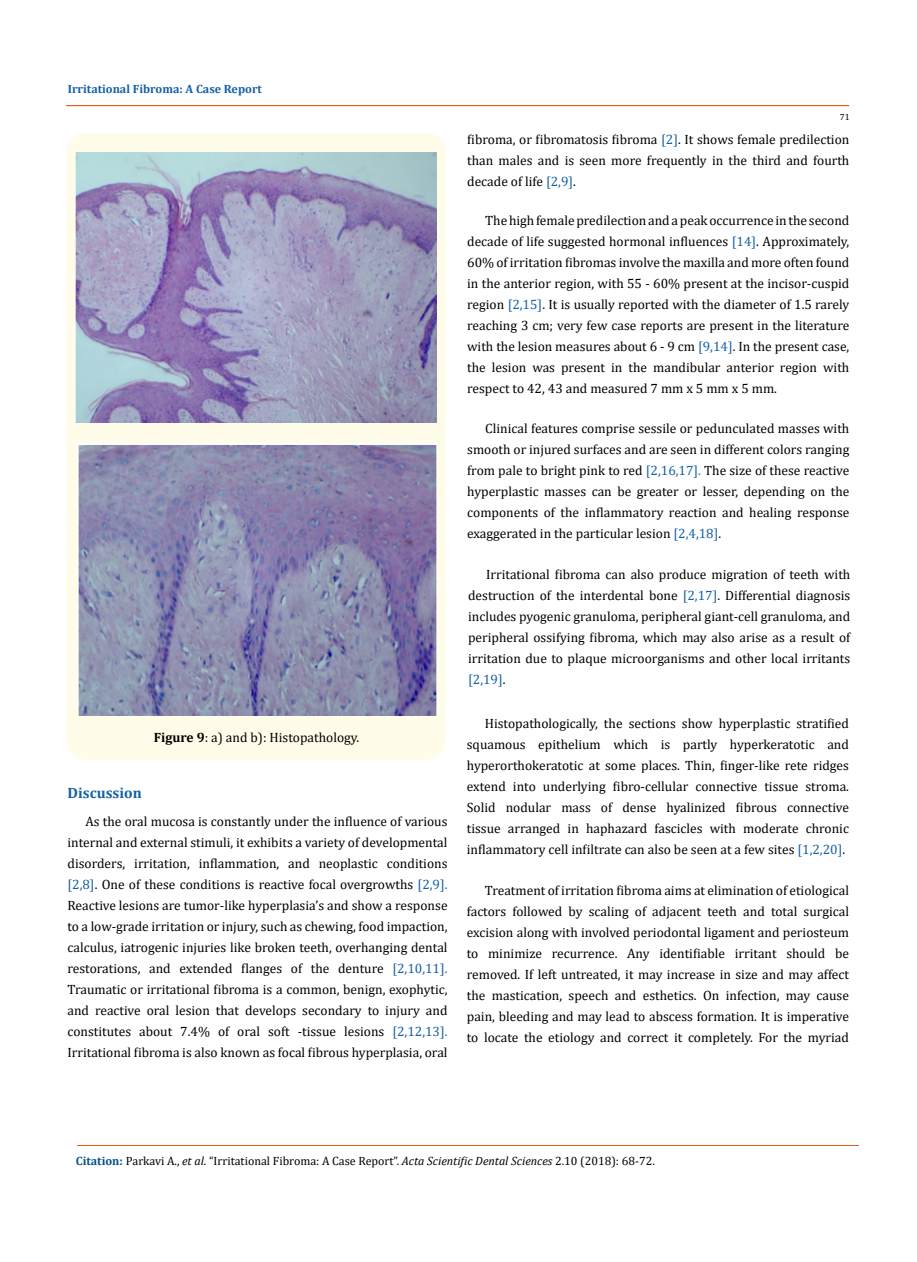
<style>
.page{position:relative;width:917px;height:1262px;background:#fff}
.page>*{position:absolute;margin:0;border:0;box-sizing:border-box;transform-origin:0 0}
.t1{font:700 15px "Cambria";color:#1560a6}
.t2{font:13.5px/21px "Cambria";color:#000;text-align:justify}
.t3{font:12px "Cambria";color:#000}
.t4{font:700 12px "Cambria";color:#1560a6}
.t5{font:9px "Cambria";color:#000}
.s1{font-weight:700}
.s2{color:#1560a6}
.s3{font-weight:700;color:#035089}
.s4{font-style:italic}
</style>
<div class="page">
<div style="left:66px;top:105px;width:782px;height:1px;border:1px solid #e05d1a"></div>
<div style="left:66px;top:133px;width:379px;height:626px;background:#fffde9;border-radius:18px"></div>
<img style="left:76px;top:153px;width:360px;height:270px">
<img style="left:78px;top:444px;width:358px;height:271px">
<hr style="left:77px;top:1145px;width:781px;height:1px;background:#e05d1a">
<p class="t4" style="left:68px;top:80px;width:195px">Irritational Fibroma: A Case Report</p>
<p class="t2" style="left:154px;top:726px;width:207px"><span class="s1">Figure 9</span>: a) and b): Histopathology.</p>
<p class="t1" style="left:67px;top:782px;width:76px">Discussion</p>
<p class="t2" style="left:67px;top:810px;width:381px;text-indent:18px">As the oral mucosa is constantly under the influence of various internal and external stimuli, it exhibits a variety of developmental disorders, irritation, inflammation, and neoplastic conditions <span class="s2">[2,8]</span>. One of these conditions is reactive focal overgrowths <span class="s2">[2,9].<br></span>Reactive lesions are tumor-like hyperplasia’s and show a response to a low-grade irritation or injury, such as chewing, food impaction, calculus, iatrogenic injuries like broken teeth, overhanging dental restorations, and extended flanges of the denture <span class="s2">[2,10,11].<br></span>Traumatic or irritational fibroma is a common, benign, exophytic, and reactive oral lesion that develops secondary to injury and constitutes about 7.4% of oral soft -tissue lesions <span class="s2">[2,12,13].<br></span>Irritational fibroma is also known as focal fibrous hyperplasia, oral</p>
<p class="t5" style="left:839px;top:111px;width:11px">71</p>
<p class="t2" style="left:467px;top:128px;width:384px">fibroma, or fibromatosis fibroma <span class="s2">[2]</span>. It shows female predilection than males and is seen more frequently in the third and fourth decade of life <span class="s2">[2,9]</span>.</p>
<p class="t2" style="left:467px;top:210px;width:384px;text-indent:18px">The high female predilection and a peak occurrence in the second decade of life suggested hormonal influences <span class="s2">[14]</span>. Approximately, 60% of irritation fibromas involve the maxilla and more often found in the anterior region, with 55 - 60% present at the incisor-cuspid region <span class="s2">[2,15]</span>. It is usually reported with the diameter of 1.5 rarely reaching 3 cm; very few case reports are present in the literature with the lesion measures about 6 - 9 cm <span class="s2">[9,14]</span>. In the present case, the lesion was present in the mandibular anterior region with respect to 42, 43 and measured 7 mm x 5 mm x 5 mm.</p>
<p class="t2" style="left:467px;top:418px;width:384px;text-indent:18px">Clinical features comprise sessile or pedunculated masses with smooth or injured surfaces and are seen in different colors ranging from pale to bright pink to red <span class="s2">[2,16,17].</span> The size of these reactive hyperplastic masses can be greater or lesser, depending on the components of the inflammatory reaction and healing response exaggerated in the particular lesion <span class="s2">[2,4,18]</span>.</p>
<p class="t2" style="left:468px;top:563px;width:384px;text-indent:18px">Irritational fibroma can also produce migration of teeth with destruction of the interdental bone <span class="s2">[2,17]</span>. Differential diagnosis includes pyogenic granuloma, peripheral giant-cell granuloma, and peripheral ossifying fibroma, which may also arise as a result of irritation due to plaque microorganisms and other local irritants <span class="s2">[2,19]</span>.</p>
<p class="t2" style="left:467px;top:712px;width:384px;text-indent:18px">Histopathologically, the sections show hyperplastic stratified squamous epithelium which is partly hyperkeratotic and hyperorthokeratotic at some places. Thin, finger-like rete ridges extend into underlying fibro-cellular connective tissue stroma.<br>Solid nodular mass of dense hyalinized fibrous connective tissue arranged in haphazard fascicles with moderate chronic inflammatory cell infiltrate can also be seen at a few sites <span class="s2">[1,2,20]</span>.</p>
<p class="t2" style="left:467px;top:879px;width:384px;text-indent:18px">Treatment of irritation fibroma aims at elimination of etiological factors followed by scaling of adjacent teeth and total surgical excision along with involved periodontal ligament and periosteum to minimize recurrence. Any identifiable irritant should be removed. If left untreated, it may increase in size and may affect the mastication, speech and esthetics. On infection, may cause pain, bleeding and may lead to abscess formation. It is imperative to locate the etiology and correct it completely. For the myriad</p>
<p class="t3" style="left:76px;top:1153px;width:580px"><span class="s3">Citation:</span> Parkavi A., <span class="s4">et al</span>. “Irritational Fibroma: A Case Report”. <span class="s4">Acta Scientific Dental Sciences</span> 2.10 (2018): 68-72.</p>
</div>
